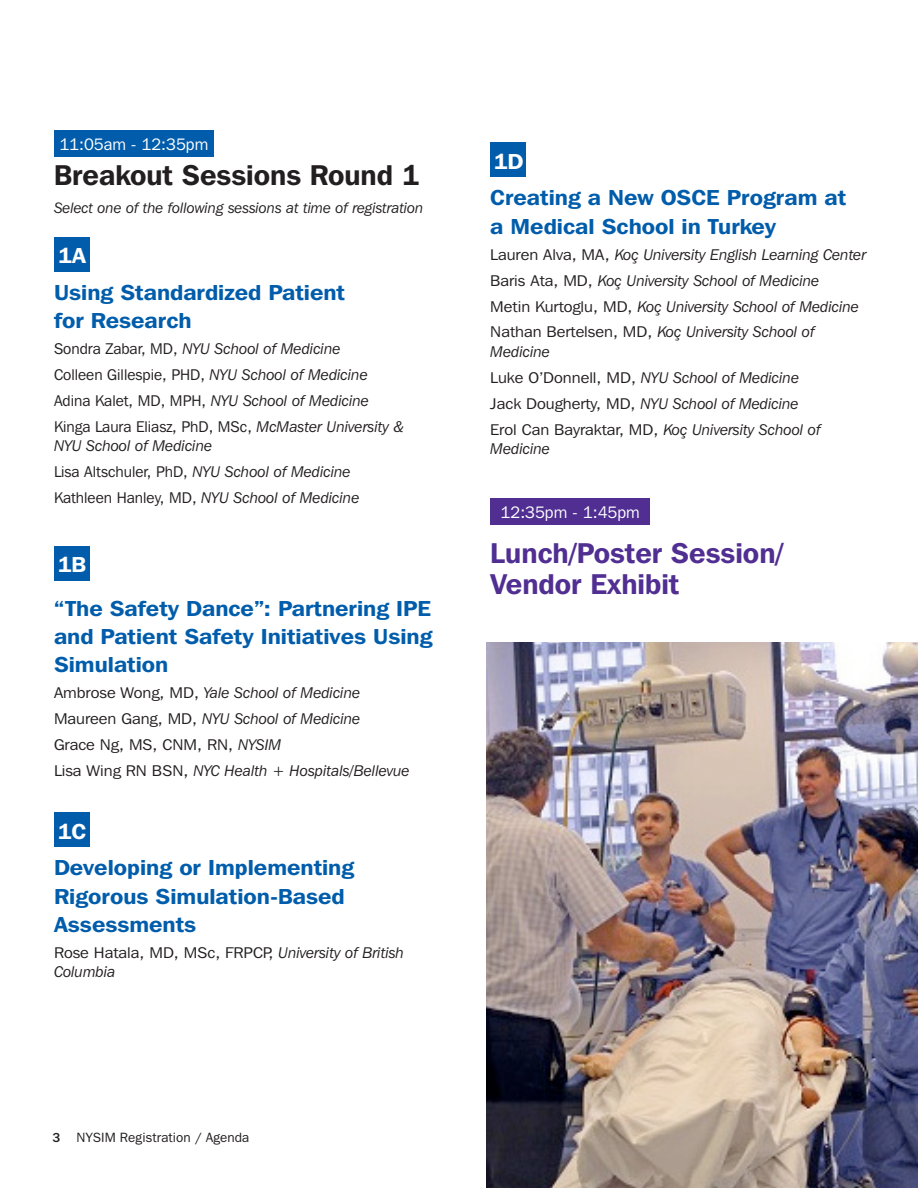
<style>
.page{position:relative;width:918px;height:1188px;background:#fff}
.page>*{position:absolute;margin:0;border:0;box-sizing:border-box;transform-origin:0 0}
.time{font:600 28.5px/31.2px "Franklin Gothic IT Cby BT";color:#502e92}
.time-2{font:600 28.5px "Franklin Gothic IT Cby BT";color:#231f20}
.indent{font:600 21.6px/28.2px "Franklin Gothic IT Cby BT";color:#015dab;scale:1.07 1}
.t1{font:600 21.6px "Franklin Gothic IT Cby BT";color:#fff;scale:1.07 1}
.t2{font:16.5px "Franklin Gothic IT Cby BT";color:#fff}
.indent-2{font:italic 15.45px/19.2px "Franklin Gothic IT Cby BT";color:#231f20}
.indent-3{font:15.45px "Franklin Gothic IT Cby BT";color:#231f20}
.indent-4{font:15.45px "Franklin Gothic IT Cby BT";color:#231f20;scale:1.07 1}
.indent-5{font:italic 15px "Franklin Gothic IT Cby BT";color:#231f20}
.t3{font:13.5px "Franklin Gothic";color:#231f20}
.s1{font-style:normal}
.s2{font-style:italic}
.s3{font-weight:500}
</style>
<div class="page">
<div style="left:54px;top:130px;width:160px;height:27px;background:#015dab"></div>
<div style="left:54px;top:237px;width:36px;height:35px;background:#015dab"></div>
<div style="left:54px;top:546px;width:36px;height:35px;background:#015dab"></div>
<div style="left:54px;top:812px;width:36px;height:35px;background:#015dab"></div>
<div style="left:490px;top:143px;width:36px;height:34px;background:#015dab"></div>
<div style="left:490px;top:498px;width:160px;height:27px;background:#502e92"></div>
<img style="left:486px;top:642px;width:432px;height:546px">
<p class="t2" style="left:59px;top:134px;width:150px">11:05am - 12:35pm</p>
<p class="time-2" style="left:54px;top:157px;width:367px">Breakout Sessions Round 1</p>
<p class="indent-5" style="left:54px;top:199px;width:371px">Select one of the following sessions at time of registration</p>
<p class="t1" style="left:58px;top:242px;width:28px">1A</p>
<p class="indent" style="left:54px;top:278px;width:274px">Using Standardized Patient for Research</p>
<p class="indent-2" style="left:54px;top:339px;width:288px"><span class="s1">Sondra Zabar, MD,</span> NYU School of Medicine</p>
<p class="indent-3" style="left:54px;top:365px;width:315px">Colleen Gillespie, PHD, <span class="s2">NYU School of Medicine</span></p>
<p class="indent-2" style="left:54px;top:391px;width:316px"><span class="s1">Adina Kalet, MD, MPH,</span> NYU School of Medicine</p>
<p class="indent-2" style="left:54px;top:417px;width:351px"><span class="s1">Kinga Laura Eliasz, PhD, MSc,</span> McMaster University &amp;<br>NYU School of Medicine</p>
<p class="indent-3" style="left:54px;top:462px;width:298px">Lisa Altschuler, PhD, <span class="s2">NYU School of Medicine</span></p>
<p class="indent-2" style="left:54px;top:488px;width:307px"><span class="s1">Kathleen Hanley, MD,</span> NYU School of Medicine</p>
<p class="t1" style="left:58px;top:551px;width:28px">1B</p>
<p class="indent" style="left:54px;top:594px;width:355px;text-align:justify">“The Safety Dance”: Partnering IPE and Patient Safety Initiatives Using Simulation</p>
<p class="indent-2" style="left:54px;top:683px;width:308px"><span class="s1">Ambrose Wong, MD,</span> Yale School of Medicine</p>
<p class="indent-2" style="left:54px;top:709px;width:308px"><span class="s1">Maureen Gang, MD,</span> NYU School of Medicine</p>
<p class="indent-4" style="left:54px;top:735px;width:214px">Grace Ng, MS, CNM, RN, <span class="s2">NYSIM</span></p>
<p class="indent-2" style="left:54px;top:761px;width:357px"><span class="s1">Lisa Wing RN BSN,</span> NYC Health + Hospitals/Bellevue</p>
<p class="t1" style="left:58px;top:817px;width:28px">1C</p>
<p class="indent" style="left:54px;top:853px;width:282px">Developing or Implementing<br>Rigorous Simulation-Based<br>Assessments</p>
<p class="indent-2" style="left:54px;top:942px;width:351px"><span class="s1">Rose Hatala, MD, MSc, FRPCP,</span> University of British<br>Columbia</p>
<p class="t1" style="left:493px;top:147px;width:29px">1D</p>
<p class="indent" style="left:490px;top:183px;width:334px">Creating a New OSCE Program at a Medical School in Turkey</p>
<p class="indent-2" style="left:490px;top:244px;width:377px"><span class="s1">Lauren Alva, MA,</span> Koç University English Learning Center</p>
<p class="indent-2" style="left:490px;top:270px;width:330px"><span class="s1">Baris Ata, MD,</span> Koç University School of Medicine</p>
<p class="indent-2" style="left:490px;top:296px;width:370px"><span class="s1">Metin Kurtoglu, MD,</span> Koç University School of Medicine</p>
<p class="indent-2" style="left:490px;top:322px;width:326px"><span class="s1">Nathan Bertelsen, MD,</span> Koç University School of<br>Medicine</p>
<p class="indent-2" style="left:490px;top:367px;width:310px"><span class="s1">Luke O’Donnell, MD,</span> NYU School of Medicine</p>
<p class="indent-2" style="left:490px;top:393px;width:310px"><span class="s1">Jack Dougherty, MD,</span> NYU School of Medicine</p>
<p class="indent-2" style="left:490px;top:419px;width:332px"><span class="s1">Erol Can Bayraktar, MD,</span> Koç University School of<br>Medicine</p>
<p class="t2" style="left:501px;top:502px;width:141px">12:35pm - 1:45pm</p>
<p class="time" style="left:490px;top:537px;width:295px">Lunch/Poster Session/<br>Vendor Exhibit</p>
<p class="t3" style="left:52px;top:1130px;width:198px"><span class="s3">3</span> NYSIM Registration / Agenda</p>
</div>
